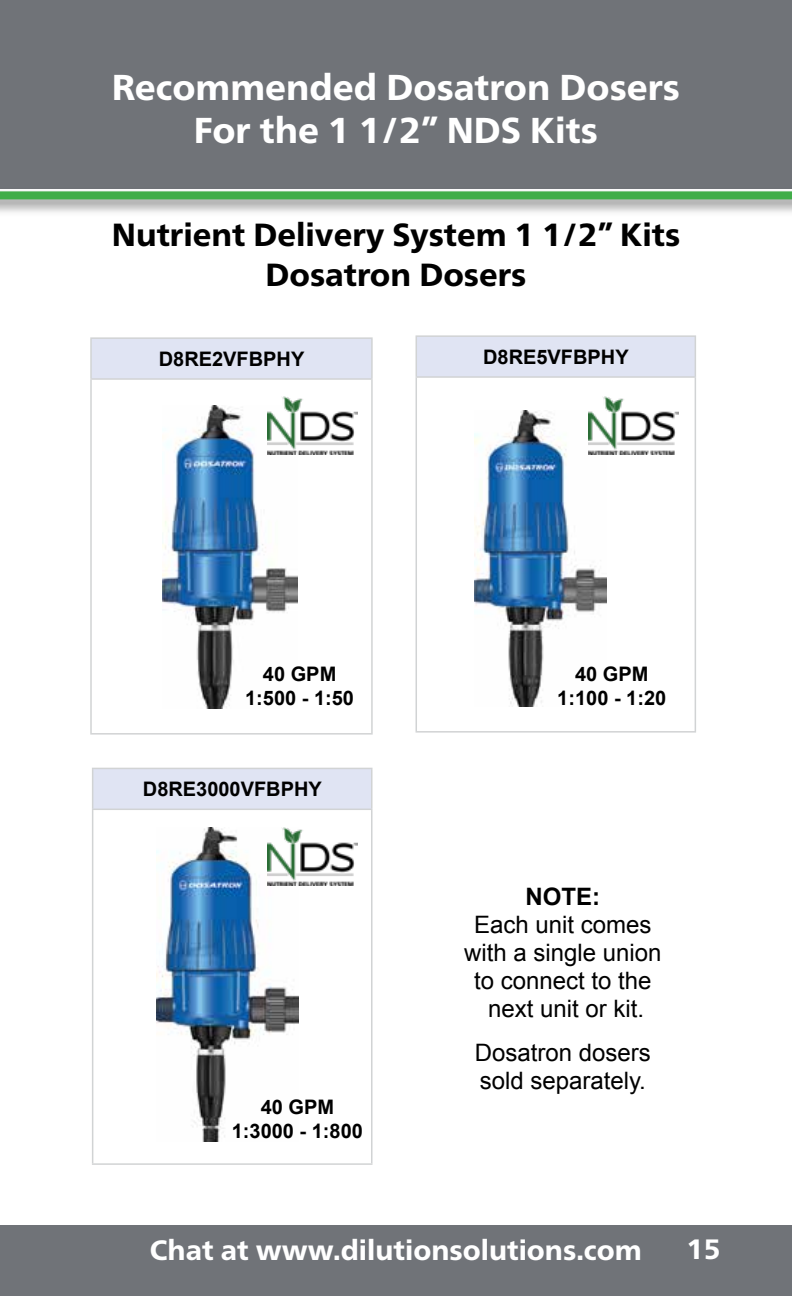
<style>
.page{position:relative;width:792px;height:1296px;background:#fff}
.page>*{position:absolute;margin:0;border:0;box-sizing:border-box;transform-origin:0 0}
.t1{font:800 36px/43.2px "Frutiger Neue LT Pro";color:#fff;text-align:center}
.t2{font:800 32px/40px "Frutiger Neue LT Pro";color:#000;text-align:center}
.t3{font:800 28px "Frutiger Neue LT Pro";color:#fff}
.t4{font:24px/28px "Arial";color:#000;text-align:center}
.t5{font:700 24px "Arial";color:#000}
.t6{font:700 20px/24px "Arial";color:#000;text-align:center}
</style>
<div class="page">
<div style="left:0;top:0;width:792px;height:188px;background:#707378"></div>
<div style="left:0;top:1225px;width:792px;height:71px;background:#707378"></div>
<div style="left:0;top:187px;width:792px;height:29px;background:#000;opacity:.5"></div>
<div style="left:0;top:191px;width:792px;height:8px;background:#41ad49"></div>
<div style="left:93px;top:768px;width:279px;height:41px;background:#e0e4f3"></div>
<hr style="left:92px;top:768px;width:280px;height:1px;background:#d1d3d4">
<hr style="left:92px;top:769px;width:1px;height:40px;background:#d1d3d4">
<hr style="left:371px;top:769px;width:1px;height:40px;background:#d1d3d4">
<hr style="left:92px;top:809px;width:280px;height:1px;background:#d1d3d4">
<hr style="left:92px;top:810px;width:1px;height:353px;background:#d1d3d4">
<hr style="left:371px;top:810px;width:1px;height:353px;background:#d1d3d4">
<hr style="left:92px;top:1163px;width:280px;height:2px;background:#d1d3d4">
<div style="left:416px;top:336px;width:279px;height:41px;background:#e0e4f3"></div>
<hr style="left:416px;top:335px;width:280px;height:2px;background:#d1d3d4">
<hr style="left:416px;top:337px;width:1px;height:39px;background:#d1d3d4">
<hr style="left:695px;top:337px;width:1px;height:39px;background:#d1d3d4">
<hr style="left:416px;top:376px;width:280px;height:2px;background:#d1d3d4">
<hr style="left:416px;top:378px;width:1px;height:353px;background:#d1d3d4">
<hr style="left:695px;top:378px;width:1px;height:353px;background:#d1d3d4">
<hr style="left:416px;top:731px;width:280px;height:2px;background:#d1d3d4">
<div style="left:91px;top:338px;width:281px;height:41px;background:#e0e4f3"></div>
<hr style="left:90px;top:337px;width:283px;height:2px;background:#d1d3d4">
<hr style="left:90px;top:339px;width:2px;height:39px;background:#d1d3d4">
<hr style="left:371px;top:339px;width:2px;height:39px;background:#d1d3d4">
<hr style="left:90px;top:378px;width:283px;height:2px;background:#d1d3d4">
<hr style="left:90px;top:380px;width:2px;height:353px;background:#d1d3d4">
<hr style="left:371px;top:380px;width:2px;height:353px;background:#d1d3d4">
<hr style="left:90px;top:733px;width:283px;height:2px;background:#d1d3d4">
<img style="left:162px;top:406px;width:135px;height:302px">
<img style="left:157px;top:827px;width:142px;height:314px">
<img style="left:474px;top:411px;width:133px;height:296px">
<img style="left:268px;top:396px;width:90px;height:58px">
<img style="left:268px;top:828px;width:90px;height:58px">
<img style="left:588px;top:396px;width:90px;height:58px">
<h1 class="t1" style="left:112px;top:65px;width:570px">Recommended Dosatron Dosers<br>For the 1 1/2” NDS Kits</h1>
<h2 class="t2" style="left:112px;top:215px;width:570px">Nutrient Delivery System 1 1/2” Kits<br>Dosatron Dosers</h2>
<p class="t6" style="left:159px;top:347px;width:147px">D8RE2VFBPHY</p>
<p class="t6" style="left:483px;top:345px;width:147px">D8RE5VFBPHY</p>
<p class="t6" style="left:245px;top:662px;width:110px">40 GPM<br>1:500 - 1:50</p>
<p class="t6" style="left:557px;top:662px;width:110px">40 GPM<br>1:100 - 1:20</p>
<p class="t6" style="left:143px;top:778px;width:180px">D8RE3000VFBPHY</p>
<p class="t6" style="left:232px;top:1096px;width:133px">40 GPM<br>1:3000 - 1:800</p>
<p class="t5" style="left:525px;top:880px;width:76px">NOTE:</p>
<p class="t4" style="left:464px;top:910px;width:199px">Each unit comes with a single union to connect to the next unit or kit.</p>
<p class="t4" style="left:475px;top:1038px;width:178px;text-align:left">Dosatron dosers sold separately.</p>
<p class="t3" style="left:182px;top:1233px;width:430px">Chat at www.dosatronusa.com</p>
<p class="t3" style="left:150px;top:1234px;width:65px">Chat</p>
<p class="t3" style="left:256px;top:1234px;width:388px">www.dilutions lutions.com</p>
<p class="t3" style="left:687px;top:1233px;width:35px">15</p>
</div>
